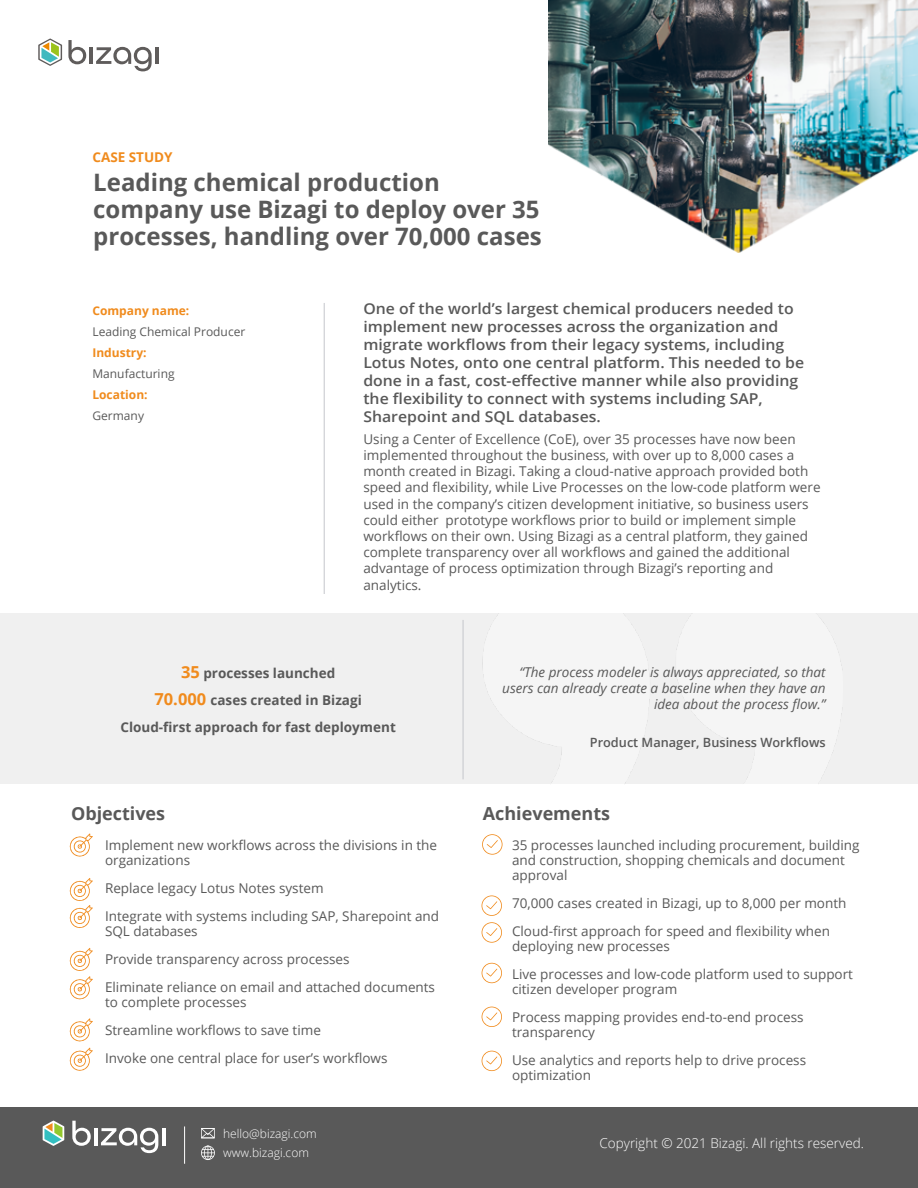
<style>
.page{position:relative;width:918px;height:1188px;background:#fff}
.page>*{position:absolute;margin:0;border:0;box-sizing:border-box;transform-origin:0 0}
.t1{font:700 24px/27px "Open Sans";color:#595959}
.t2{font:700 18px "Open Sans";color:#595959}
.t3{font:600 15px/18px "Open Sans";color:#595959;scale:1.05 1}
.t4{font:13.5px/16.2px "Open Sans";color:#595959}
.t5{font:italic 13.5px/16.2px "Open Sans";color:#595959;text-align:right}
.t6{font:700 13.5px/27px "Open Sans";color:#595959;text-align:center}
.t7{font:300 13.5px "Open Sans";color:#fff}
.t8{font:700 13.5px "Open Sans";color:#f08b1d}
.t9{font:600 12.75px "Open Sans";color:#595959}
.t10{font:12px "Open Sans";color:#595959}
.t11{font:300 12px/19.4px "Open Sans";color:#fff}
.t12{font:700 12px "Open Sans";color:#f08b1d}
.s1{font-size:16.5px;color:#f08b1d}
</style>
<div class="page">
<div style="left:0;top:1107px;width:918px;height:81px;background:#595959"></div>
<hr style="left:184px;top:1126px;width:1px;height:38px;background:#fff">
<svg style="left:201px;top:1128px;width:14px;height:10px"></svg>
<svg style="left:201px;top:1146px;width:14px;height:14px"></svg>
<svg style="left:72px;top:1121px;width:19px;height:25px"></svg>
<hr style="left:94px;top:1128px;width:3px;height:17px;background:#fff">
<svg style="left:101px;top:1128px;width:57px;height:25px"></svg>
<hr style="left:162px;top:1128px;width:4px;height:17px;background:#fff">
<svg style="left:43px;top:1121px;width:21px;height:25px"></svg>
<div style="left:0;top:613px;width:918px;height:171px;background:#f0f0f0"></div>
<hr style="left:324px;top:303px;width:1px;height:291px;background:#c4c6cb">
<hr style="left:463px;top:620px;width:1px;height:159px;background:#c4c6cb">
<svg style="left:482px;top:834px;width:21px;height:21px"></svg>
<svg style="left:482px;top:895px;width:20px;height:21px"></svg>
<svg style="left:482px;top:922px;width:20px;height:21px"></svg>
<svg style="left:482px;top:963px;width:20px;height:20px"></svg>
<svg style="left:482px;top:1007px;width:20px;height:20px"></svg>
<svg style="left:482px;top:1051px;width:20px;height:20px"></svg>
<svg style="left:69px;top:833px;width:24px;height:24px"></svg>
<svg style="left:69px;top:878px;width:24px;height:50px"></svg>
<svg style="left:69px;top:948px;width:24px;height:52px"></svg>
<svg style="left:69px;top:1018px;width:24px;height:53px"></svg>
<svg style="left:38px;top:39px;width:24px;height:27px"></svg>
<svg style="left:68px;top:40px;width:18px;height:24px"></svg>
<hr style="left:89px;top:47px;width:4px;height:17px;background:#5f5c5b">
<svg style="left:96px;top:47px;width:56px;height:24px"></svg>
<hr style="left:156px;top:47px;width:3px;height:17px;background:#5f5c5b">
<img style="left:549px;top:0;width:369px;height:252px">
<p class="t8" style="left:92px;top:147px;width:82px">CASE STUDY</p>
<h1 class="t1" style="left:93px;top:168px;width:450px">Leading chemical production company use Bizagi to deploy over 35 processes, handling over 70,000 cases</h1>
<p class="t12" style="left:92px;top:302px;width:98px">Company name:</p>
<p class="t10" style="left:92px;top:324px;width:154px">Leading Chemical Producer</p>
<p class="t12" style="left:92px;top:344px;width:56px">Industry:</p>
<p class="t10" style="left:92px;top:366px;width:84px">Manufacturing</p>
<p class="t12" style="left:92px;top:386px;width:57px">Location:</p>
<p class="t10" style="left:92px;top:408px;width:53px">Germany</p>
<p class="t3" style="left:363px;top:300px;width:421px">One of the world’s largest chemical producers needed to implement new processes across the organization and migrate workflows from their legacy systems, including Lotus Notes, onto one central platform. This needed to be done in a fast, cost-effective manner while also providing the flexibility to connect with systems including SAP, Sharepoint and SQL databases.</p>
<p class="t4" style="left:363px;top:430px;width:459px">Using a Center of Excellence (CoE), over 35 processes have now been implemented throughout the business, with over up to 8,000 cases a month created in Bizagi. Taking a cloud-native approach provided both speed and flexibility, while Live Processes on the low-code platform were used in the company’s citizen development initiative, so business users could either prototype workflows prior to build or implement simple workflows on their own. Using Bizagi as a central platform, they gained complete transparency over all workflows and gained the additional advantage of process optimization through Bizagi’s reporting and analytics.</p>
<p class="t6" style="left:120px;top:659px;width:277px"><span class="s1">35</span> processes launched<br><span class="s1">70.000</span> cases created in Bizagi<br>Cloud-first approach for fast deployment</p>
<h2 class="t2" style="left:71px;top:801px;width:96px">Objectives</h2>
<p class="t4" style="left:105px;top:837px;width:334px;line-height:15px">Implement new workflows across the divisions in the organizations</p>
<p class="t4" style="left:105px;top:874px;width:336px;line-height:28px">Replace legacy Lotus Notes system<br>Integrate with systems including SAP, Sharepoint and</p>
<p class="t4" style="left:105px;top:917px;width:332px;line-height:28px">SQL databases<br>Provide transparency across processes<br>Eliminate reliance on email and attached documents</p>
<p class="t4" style="left:105px;top:988px;width:284px;line-height:28px">to complete processes<br>Streamline workflows to save time<br>Invoke one central place for user’s workflows</p>
<p class="t11" style="left:223px;top:1123px;width:95px">hello@bizagi.com www.bizagi.com</p>
<p class="t5" style="left:502px;top:664px;width:325px">“The process modeler is always appreciated, so that users can already create a baseline when they have an idea about the process flow.”</p>
<p class="t9" style="left:590px;top:733px;width:237px">Product Manager, Business Workflows</p>
<h2 class="t2" style="left:483px;top:801px;width:129px">Achievements</h2>
<p class="t4" style="left:512px;top:837px;width:349px;line-height:15px">35 processes launched including procurement, building and construction, shopping chemicals and document approval</p>
<p class="t4" style="left:512px;top:889px;width:336px;line-height:28px">70,000 cases created in Bizagi, up to 8,000 per month<br>Cloud-first approach for speed and flexibility when</p>
<p class="t4" style="left:512px;top:932px;width:343px;line-height:28px">deploying new processes<br>Live processes and low-code platform used to support</p>
<p class="t4" style="left:512px;top:975px;width:293px;line-height:28px">citizen developer program<br>Process mapping provides end-to-end process</p>
<p class="t4" style="left:512px;top:1018px;width:296px;line-height:28px">transparency<br>Use analytics and reports help to drive process</p>
<p class="t4" style="left:512px;top:1067px;width:81px">optimization</p>
<p class="t7" style="left:600px;top:1134px;width:266px">Copyright © 2021 Bizagi. All rights reserved.</p>
</div>
